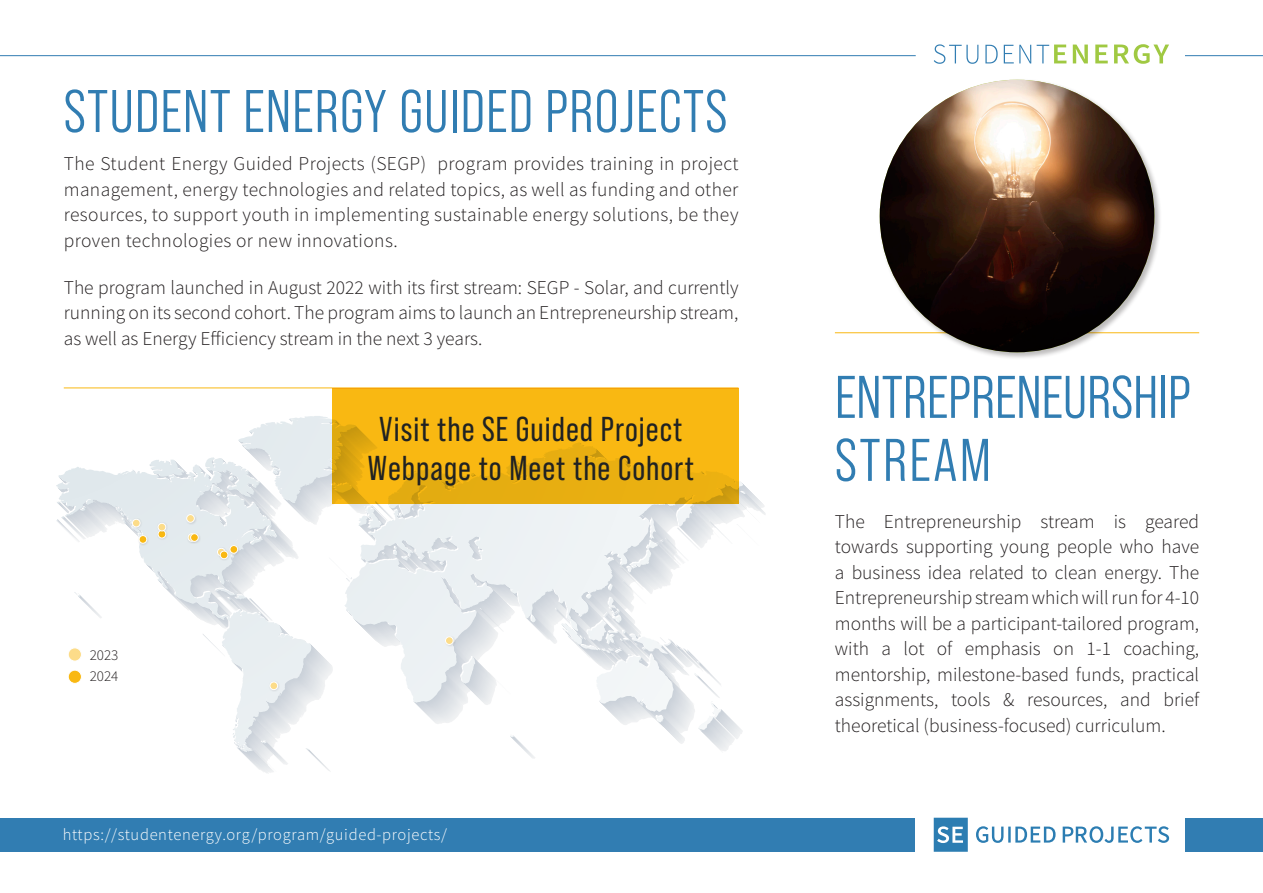
<style>
.page{position:relative;width:1263px;height:893px;background:#fff}
.page>*{position:absolute;margin:0;border:0;box-sizing:border-box;transform-origin:0 0}
.t1{font:60px "Bebas Neue Pro Middle";letter-spacing:.02em;color:#317db2}
.t2{font:60px/63px "Bebas Neue Pro Middle";color:#317db2}
.t3{font:34.5px/39px "Bebas Neue Pro";letter-spacing:.03em;color:#202223;text-align:center}
.t4{font:300 19.5px/25.5px "Source Sans Pro";color:#231f20;text-align:justify}
.t5{font:300 16.5px "Source Sans Pro";letter-spacing:.04em;color:#fff}
.t6{font:300 15px "Source Sans Pro";color:#231f20}
</style>
<div class="page">
<svg style="left:934px;top:44px;width:44px;height:20px"></svg>
<svg style="left:985px;top:45px;width:13px;height:18px"></svg>
<svg style="left:1004px;top:45px;width:27px;height:18px"></svg>
<svg style="left:1037px;top:45px;width:29px;height:18px"></svg>
<svg style="left:1073px;top:45px;width:15px;height:18px"></svg>
<svg style="left:1095px;top:45px;width:13px;height:18px"></svg>
<svg style="left:1114px;top:44px;width:55px;height:20px"></svg>
<hr style="left:0;top:55px;width:916px;height:1px;background:#317db2">
<div style="left:1185px;top:818px;width:78px;height:33px;background:#317db2"></div>
<hr style="left:1185px;top:55px;width:78px;height:1px;background:#317db2">
<hr style="left:835px;top:332px;width:364px;height:1px;background:#f9b812">
<hr style="left:64px;top:388px;width:674px;height:1px;background:#f9b812">
<div style="left:878px;top:78px;width:284px;height:282px;background:#231f20;opacity:.3"></div>
<img style="left:880px;top:80px;width:274px;height:272px">
<div style="left:0;top:818px;width:916px;height:33px;background:#317db2"></div>
<div style="left:915px;top:810px;width:270px;height:49px;background:#fff"></div>
<svg style="left:934px;top:818px;width:235px;height:34px"></svg>
<svg style="left:56px;top:415px;width:688px;height:336px"></svg>
<svg style="left:238px;top:416px;width:94px;height:87px"></svg>
<div style="left:444px;top:635px;width:12px;height:12px;background:#231f20;opacity:.15"></div>
<div style="left:445px;top:637px;width:8px;height:7px;background:#fcdc89;border-radius:50%"></div>
<div style="left:445px;top:637px;width:8px;height:8px;border:1px solid #fff;border-radius:50%"></div>
<div style="left:185px;top:513px;width:12px;height:12px;background:#231f20;opacity:.15"></div>
<div style="left:187px;top:515px;width:7px;height:7px;background:#fcdc89;border-radius:50%"></div>
<div style="left:186px;top:514px;width:9px;height:8px;border:1px solid #fff;border-radius:50%"></div>
<div style="left:186px;top:532px;width:12px;height:12px;background:#e2eaec"></div>
<div style="left:188px;top:533px;width:8px;height:9px;border:1px solid #fff;border-radius:50%"></div>
<div style="left:216px;top:547px;width:12px;height:12px;background:#e4eaee"></div>
<div style="left:217px;top:548px;width:8px;height:8px;border:1px solid #fff;border-radius:50%"></div>
<div style="left:228px;top:544px;width:12px;height:12px;background:#231f20;opacity:.15"></div>
<div style="left:230px;top:546px;width:8px;height:7px;background:#f9b812;border-radius:50%"></div>
<div style="left:230px;top:545px;width:8px;height:8px;border:1px solid #fff;border-radius:50%"></div>
<div style="left:219px;top:549px;width:11px;height:12px;background:#231f20;opacity:.15"></div>
<div style="left:220px;top:551px;width:8px;height:8px;background:#f9b812;border-radius:50%"></div>
<div style="left:220px;top:551px;width:8px;height:8px;border:1px solid #fff;border-radius:50%"></div>
<div style="left:189px;top:532px;width:12px;height:12px;background:#231f20;opacity:.15"></div>
<div style="left:191px;top:534px;width:7px;height:7px;background:#f9b812;border-radius:50%"></div>
<div style="left:190px;top:533px;width:8px;height:9px;border:1px solid #fff;border-radius:50%"></div>
<div style="left:156px;top:529px;width:12px;height:12px;background:#231f20;opacity:.15"></div>
<div style="left:158px;top:530px;width:8px;height:8px;background:#f9b812;border-radius:50%"></div>
<div style="left:158px;top:530px;width:8px;height:8px;border:1px solid #fff;border-radius:50%"></div>
<div style="left:137px;top:534px;width:12px;height:12px;background:#231f20;opacity:.15"></div>
<div style="left:139px;top:536px;width:8px;height:7px;background:#f9b812;border-radius:50%"></div>
<div style="left:139px;top:535px;width:8px;height:8px;border:1px solid #fff;border-radius:50%"></div>
<div style="left:268px;top:680px;width:12px;height:12px;background:#e6ecee"></div>
<div style="left:270px;top:682px;width:8px;height:8px;background:#fcdc89;border-radius:50%"></div>
<div style="left:270px;top:682px;width:8px;height:8px;border:1px solid #fff;border-radius:50%"></div>
<div style="left:156px;top:522px;width:12px;height:12px;background:#231f20;opacity:.15"></div>
<div style="left:158px;top:523px;width:8px;height:8px;background:#fcdc89;border-radius:50%"></div>
<div style="left:158px;top:523px;width:8px;height:8px;border:1px solid #fff;border-radius:50%"></div>
<div style="left:131px;top:518px;width:12px;height:11px;background:#231f20;opacity:.15"></div>
<div style="left:132px;top:519px;width:8px;height:8px;background:#fcdc89;border-radius:50%"></div>
<div style="left:132px;top:519px;width:8px;height:8px;border:1px solid #fff;border-radius:50%"></div>
<svg style="left:332px;top:388px;width:406px;height:116px;fill:#f9b812"></svg>
<div style="left:68px;top:670px;width:13px;height:13px;background:#f9b812;border-radius:50%"></div>
<div style="left:68px;top:670px;width:14px;height:14px;border:1px solid #fff;border-radius:50%"></div>
<div style="left:68px;top:648px;width:13px;height:13px;background:#fcdc89;border-radius:50%"></div>
<div style="left:68px;top:648px;width:14px;height:13px;border:1px solid #fff;border-radius:50%"></div>
<p class="t1" style="left:64px;top:78px;width:665px">STUDENT ENERGY GUIDED PROJECTS</p>
<p class="t4" style="left:64px;top:151px;width:676px">The Student Energy Guided Projects (SEGP) program provides training in project management, energy technologies and related topics, as well as funding and other resources, to support youth in implementing sustainable energy solutions, be they proven technologies or new innovations.</p>
<p class="t4" style="left:64px;top:274px;width:676px">The program launched in August 2022 with its first stream: SEGP - Solar, and currently running on its second cohort. The program aims to launch an Entrepreneurship stream, as well as Energy Efficiency stream in the next 3 years.</p>
<p class="t6" style="left:90px;top:646px;width:30px">2023</p>
<p class="t6" style="left:90px;top:667px;width:30px">2024</p>
<p class="t3" style="left:368px;top:409px;width:327px">Visit the SE Guided Project<br>Webpage to Meet the Cohort</p>
<p class="t5" style="left:63px;top:825px;width:386px">https://studentenergy.org/program/guided-projects/</p>
<p class="t2" style="left:835px;top:365px;width:357px">ENTREPRENEURSHIP<br>STREAM</p>
<p class="t4" style="left:835px;top:508px;width:366px">The Entrepreneurship stream is geared towards supporting young people who have a business idea related to clean energy. The Entrepreneurship stream which will run for 4-10 months will be a participant-tailored program, with a lot of emphasis on 1-1 coaching, mentorship, milestone-based funds, practical assignments, tools &amp; resources, and brief theoretical (business-focused) curriculum.</p>
</div>
